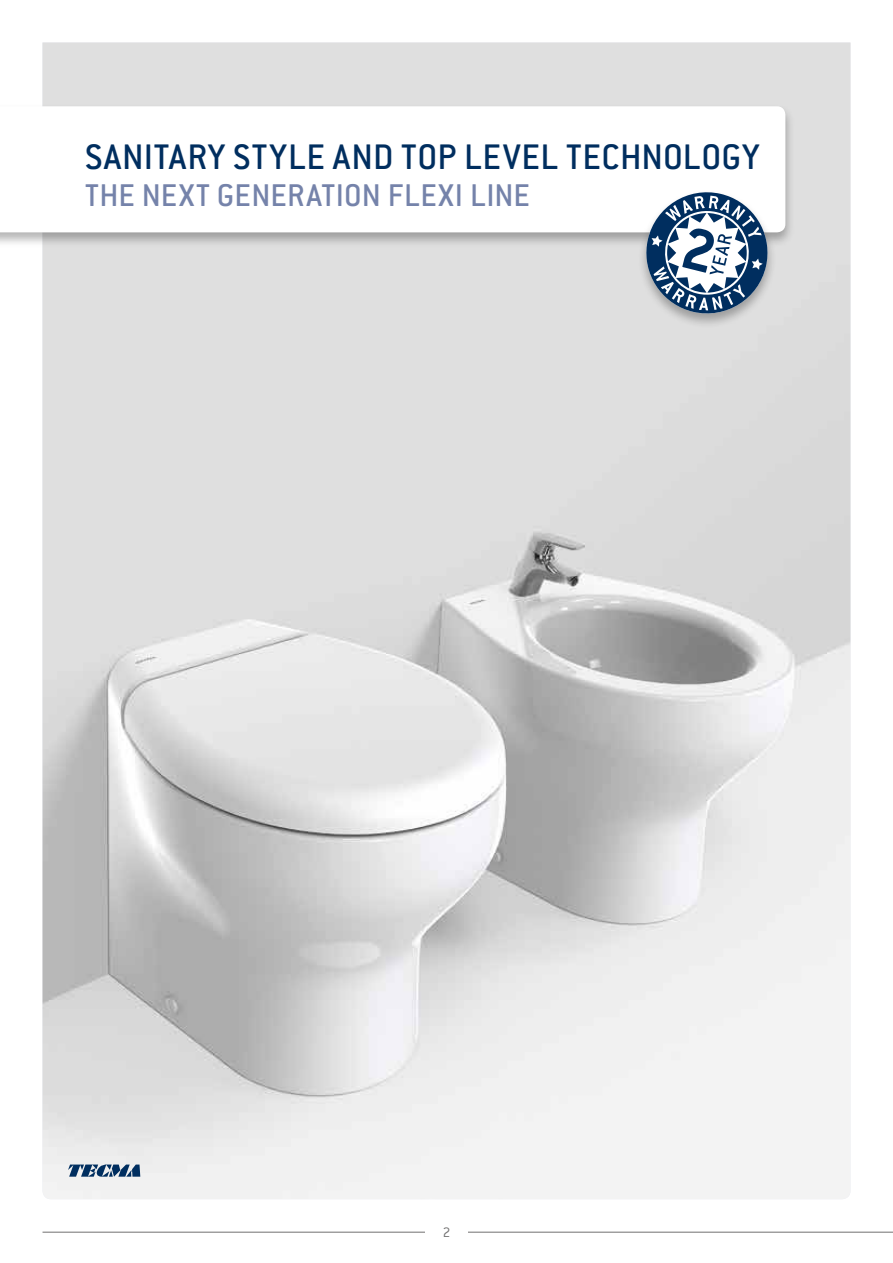
<style>
.page{position:relative;width:893px;height:1263px;background:#fff}
.page>*{position:absolute;margin:0;border:0;box-sizing:border-box;transform-origin:0 0}
.t1{font:500 39px "Conduit ITC";letter-spacing:.015em;color:#002e5f}
.t2{font:500 34.5px "Conduit ITC";letter-spacing:.005em;color:#7583aa}
.t3{font:300 15px "Conduit ITC";color:#706f6f}
</style>
<div class="page">
<hr style="left:43px;top:1232px;width:850px;height:1px;background:#706f6f">
<div style="left:425px;top:1227px;width:43px;height:13px;background:#fff"></div>
<img style="left:43px;top:43px;width:807px;height:1156px">
<svg style="left:68px;top:1164px;width:72px;height:13px"></svg>
<div style="left:0;top:104px;width:795px;height:144px;background:#000;opacity:.3"></div>
<svg style="left:0;top:106px;width:785px;height:126px"></svg>
<div style="left:637px;top:190px;width:140px;height:139px;background:#000;opacity:.3"></div>
<svg style="left:641px;top:186px;width:132px;height:133px"></svg>
<p class="t1" style="left:85px;top:134px;width:676px">SANITARY STYLE AND TOP LEVEL TECHNOLOGY</p>
<p class="t2" style="left:85px;top:176px;width:446px">THE NEXT GENERATION FLEXI LINE</p>
<p class="t3" style="left:443px;top:1224px;width:9px">2</p>
</div>
